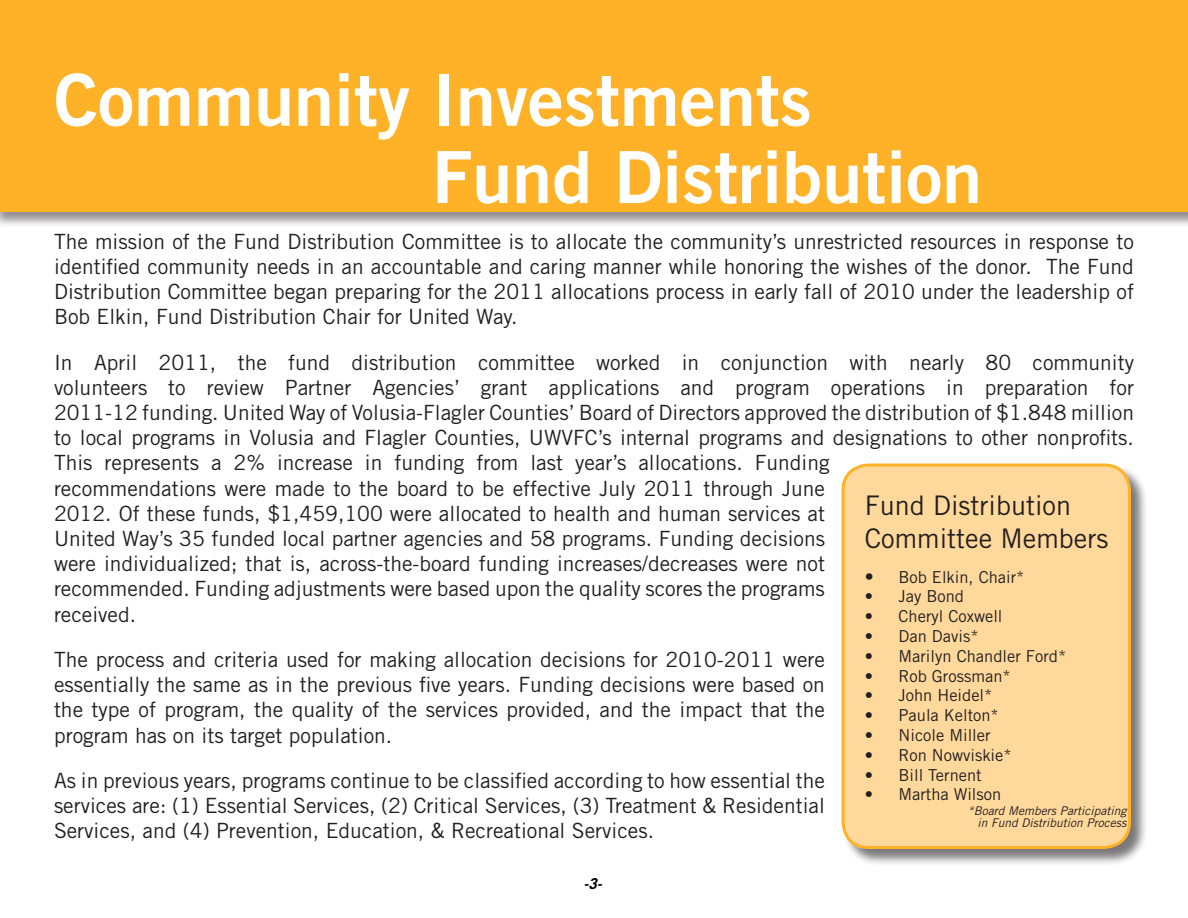
<style>
.page{position:relative;width:1188px;height:918px;background:#fff}
.page>*{position:absolute;margin:0;border:0;box-sizing:border-box;transform-origin:0 0}
.t1{font:72px/77.2px "Trade Gothic Bold Two";color:#fff}
.t2{font:27px/32.4px "Trade Gothic";color:#231f20}
.t3{font:21px/25.2px "Trade Gothic";color:#231f20;text-align:justify}
.t4{font:16.5px "Trade Gothic";color:#231f20}
.t5{font:italic 700 15px "Trade Gothic";color:#000}
.t6{font:italic 12px/12px "Trade Gothic";color:#231f20;text-align:right}
.s1{font-size:18px}
</style>
<div class="page">
<div style="left:0;top:0;width:1188px;height:228px;background:#231f20;opacity:.5"></div>
<div style="left:0;top:0;width:1188px;height:212px;background:#ffb228"></div>
<div style="left:842px;top:463px;width:306px;height:403px;background:#231f20;opacity:.6"></div>
<div style="left:843px;top:465px;width:286px;height:383px;background:#ffd89b;border-radius:26px"></div>
<div style="left:841px;top:464px;width:290px;height:385px;border:3px solid #ffb228;border-radius:26px"></div>
<h1 class="t1" style="left:432px;top:60px;width:552px;text-indent:-378px">Community Investments<br>Fund Distribution</h1>
<p class="t3" style="left:54px;top:228px;width:1082px">The mission of the Fund Distribution Committee is to allocate the community’s unrestricted resources in response to identified community needs in an accountable and caring manner while honoring the wishes of the donor. The Fund Distribution Committee began preparing for the 2011 allocations process in early fall of 2010 under the leadership of Bob Elkin, Fund Distribution Chair for United Way.</p>
<p class="t3" style="left:54px;top:349px;width:1082px;text-align:left">In April 2011, the fund distribution committee worked in conjunction with nearly 80 community volunteers to review Partner Agencies’ grant applications and program operations in preparation for 2011-12 funding. United Way of Volusia-Flagler Counties’ Board of Directors approved the distribution of $1.848 million to local programs in Volusia and Flagler Counties, UWVFC’s internal programs and designations to other nonprofits.<br>This represents a 2% increase in funding from last year’s allocations. Funding<br>recommendations were made to the board to be effective July 2011 through June<br>2012. Of these funds, $1,459,100 were allocated to health and human services at<br>United Way’s 35 funded local partner agencies and 58 programs. Funding decisions<br>were individualized; that is, across-the-board funding increases/decreases were not<br>recommended. Funding adjustments were based upon the quality scores the programs<br>received.</p>
<p class="t3" style="left:54px;top:647px;width:772px">The process and criteria used for making allocation decisions for 2010-2011 were essentially the same as in the previous five years. Funding decisions were based on the type of program, the quality of the services provided, and the impact that the program has on its target population.</p>
<p class="t3" style="left:54px;top:768px;width:772px">As in previous years, programs continue to be classified according to how essential the services are: (1) Essential Services, (2) Critical Services, (3) Treatment &amp; Residential Services, and (4) Prevention, Education, &amp; Recreational Services.</p>
<p class="t2" style="left:865px;top:489px;width:245px">Fund Distribution<br>Committee Members</p>
<p class="t4" style="left:865px;top:567px;width:161px"><span class="s1">•</span> Bob Elkin, Chair*</p>
<p class="t4" style="left:865px;top:587px;width:101px">• Jay Bond</p>
<p class="t4" style="left:865px;top:606px;width:139px">• Cheryl Coxwell</p>
<p class="t4" style="left:865px;top:626px;width:115px">• Dan Davis*</p>
<p class="t4" style="left:865px;top:646px;width:203px">• Marilyn Chandler Ford*</p>
<p class="t4" style="left:865px;top:666px;width:148px">• Rob Grossman*</p>
<p class="t4" style="left:865px;top:686px;width:129px">• John Heidel*</p>
<p class="t4" style="left:865px;top:705px;width:136px">• Paula Kelton*</p>
<p class="t4" style="left:865px;top:725px;width:127px">• Nicole Miller</p>
<p class="t4" style="left:865px;top:745px;width:148px">• Ron Nowviskie*</p>
<p class="t4" style="left:865px;top:765px;width:119px">• Bill Ternent</p>
<p class="t4" style="left:865px;top:785px;width:138px">• Martha Wilson</p>
<p class="t6" style="left:968px;top:804px;width:160px">*Board Members Participating in Fund Distribution Process</p>
<p class="t5" style="left:583px;top:875px;width:20px">-3-</p>
</div>
